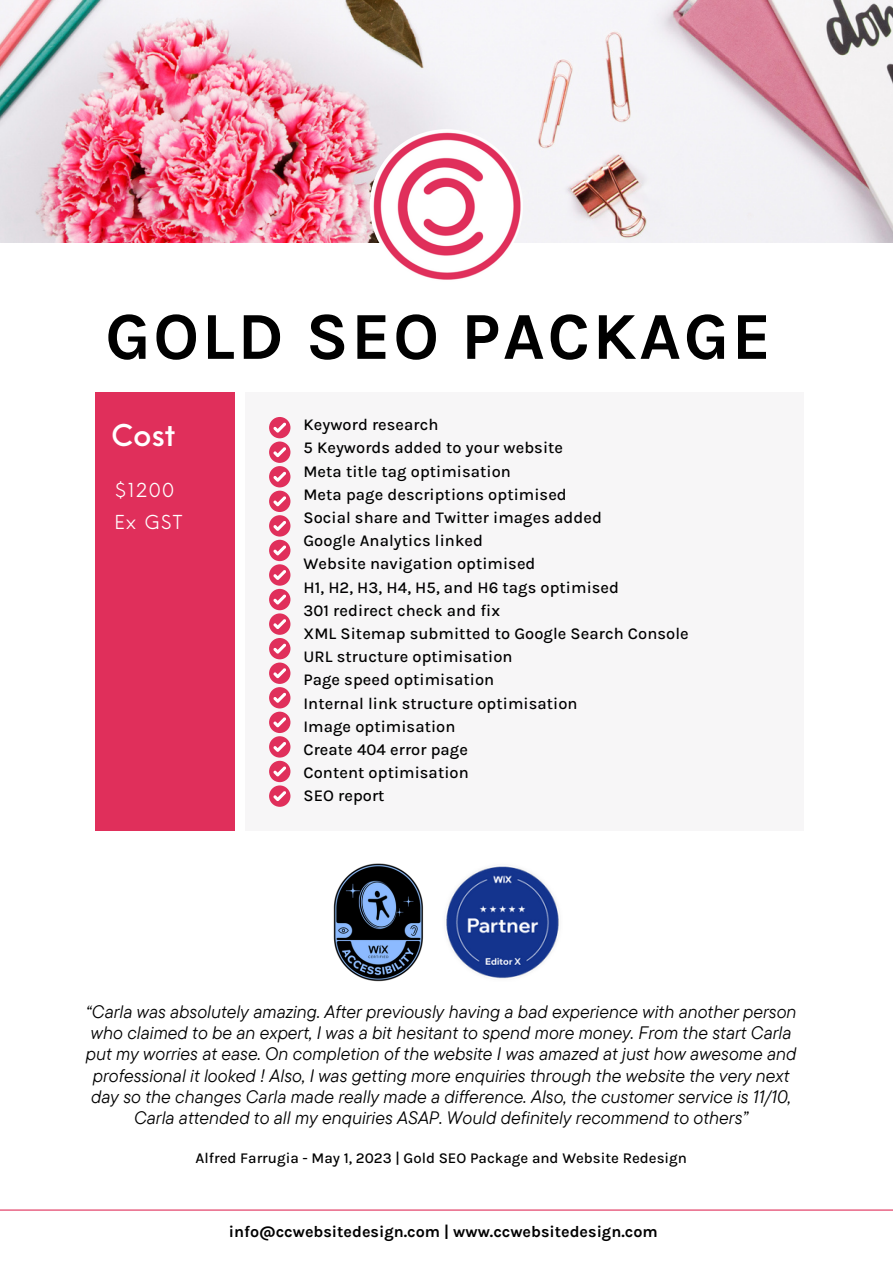
<style>
.page{position:relative;width:893px;height:1264px;background:#fff}
.page>*{position:absolute;margin:0;border:0;box-sizing:border-box;transform-origin:0 0}
.t1{font:700 67.05px "Karla";letter-spacing:.04em;color:#000}
.t2{font:500 29.25px "Neue Einstellung";color:#fff}
.t3{font:18.75px "Neue Einstellung";letter-spacing:.08em;color:#fff}
.t4{font:italic 18px/21.3px "TT Commons Pro";color:#000;text-align:center}
.t5{font:500 16.35px "Karla";letter-spacing:.005em;color:#000}
.t6{font:700 16.05px "Karla";color:#000}
.t7{font:500 15px "Karla";color:#000}
</style>
<div class="page">
<img style="left:0;top:0;width:892px;height:243px">
<hr style="left:0;top:1209px;width:892px;height:1px;background:#e02f5b">
<img style="left:369px;top:129px;width:154px;height:153px;border-radius:50%">
<img style="left:333px;top:863px;width:91px;height:119px">
<img style="left:446px;top:866px;width:113px;height:113px">
<div style="left:95px;top:392px;width:139px;height:438px;background:#e02f5b"></div>
<div style="left:245px;top:392px;width:558px;height:438px;background:#f7f6f7"></div>
<div style="left:269px;top:417px;width:21px;height:21px;background:#e02f5b;border-radius:50%"></div>
<svg style="left:273px;top:422px;width:13px;height:11px"></svg>
<div style="left:269px;top:490px;width:21px;height:22px;background:#e02f5b;border-radius:50%"></div>
<svg style="left:273px;top:496px;width:13px;height:10px"></svg>
<div style="left:269px;top:540px;width:21px;height:21px;background:#e02f5b;border-radius:50%"></div>
<svg style="left:273px;top:545px;width:13px;height:10px"></svg>
<div style="left:269px;top:564px;width:21px;height:21px;background:#e02f5b;border-radius:50%"></div>
<svg style="left:273px;top:570px;width:13px;height:10px"></svg>
<div style="left:269px;top:589px;width:21px;height:21px;background:#e02f5b;border-radius:50%"></div>
<svg style="left:273px;top:594px;width:13px;height:10px"></svg>
<div style="left:269px;top:441px;width:21px;height:22px;background:#e02f5b;border-radius:50%"></div>
<svg style="left:273px;top:447px;width:13px;height:10px"></svg>
<div style="left:269px;top:466px;width:21px;height:21px;background:#e02f5b;border-radius:50%"></div>
<svg style="left:273px;top:471px;width:13px;height:11px"></svg>
<div style="left:269px;top:515px;width:21px;height:21px;background:#e02f5b;border-radius:50%"></div>
<svg style="left:273px;top:521px;width:13px;height:10px"></svg>
<div style="left:269px;top:613px;width:21px;height:21px;background:#e02f5b;border-radius:50%"></div>
<svg style="left:273px;top:619px;width:13px;height:10px"></svg>
<div style="left:269px;top:687px;width:21px;height:21px;background:#e02f5b;border-radius:50%"></div>
<svg style="left:273px;top:692px;width:13px;height:11px"></svg>
<div style="left:269px;top:736px;width:21px;height:21px;background:#e02f5b;border-radius:50%"></div>
<svg style="left:273px;top:742px;width:13px;height:10px"></svg>
<div style="left:269px;top:760px;width:21px;height:22px;background:#e02f5b;border-radius:50%"></div>
<svg style="left:273px;top:766px;width:13px;height:10px"></svg>
<div style="left:269px;top:638px;width:21px;height:21px;background:#e02f5b;border-radius:50%"></div>
<svg style="left:273px;top:643px;width:13px;height:10px"></svg>
<div style="left:269px;top:662px;width:21px;height:22px;background:#e02f5b;border-radius:50%"></div>
<svg style="left:273px;top:668px;width:13px;height:10px"></svg>
<div style="left:269px;top:711px;width:21px;height:22px;background:#e02f5b;border-radius:50%"></div>
<svg style="left:273px;top:717px;width:13px;height:10px"></svg>
<div style="left:269px;top:785px;width:21px;height:21px;background:#e02f5b;border-radius:50%"></div>
<svg style="left:273px;top:791px;width:13px;height:10px"></svg>
<p class="t1" style="left:105px;top:297px;width:667px">GOLD SEO PACKAGE</p>
<p class="t2" style="left:111px;top:409px;width:66px">Cost</p>
<p class="t3" style="left:114px;top:473px;width:61px">$1200</p>
<p class="t3" style="left:114px;top:505px;width:70px">Ex GST</p>
<p class="t5" style="left:303px;top:415px;width:136px">Keyword research</p>
<p class="t5" style="left:303px;top:438px;width:261px">5 Keywords added to your website</p>
<p class="t5" style="left:303px;top:461px;width:209px">Meta title tag optimisation</p>
<p class="t5" style="left:303px;top:485px;width:265px">Meta page descriptions optimised</p>
<p class="t5" style="left:303px;top:508px;width:300px">Social share and Twitter images added</p>
<p class="t5" style="left:303px;top:531px;width:181px">Google Analytics linked</p>
<p class="t5" style="left:303px;top:554px;width:233px">Website navigation optimised</p>
<p class="t5" style="left:303px;top:577px;width:317px">H1, H2, H3, H4, H5, and H6 tags optimised</p>
<p class="t5" style="left:303px;top:600px;width:198px">301 redirect check and fix</p>
<p class="t5" style="left:303px;top:624px;width:387px">XML Sitemap submitted to Google Search Console</p>
<p class="t5" style="left:303px;top:647px;width:211px">URL structure optimisation</p>
<p class="t5" style="left:303px;top:670px;width:192px">Page speed optimisation</p>
<p class="t5" style="left:303px;top:693px;width:275px">Internal link structure optimisation</p>
<p class="t5" style="left:303px;top:716px;width:153px">Image optimisation</p>
<p class="t5" style="left:303px;top:740px;width:166px">Create 404 error page</p>
<p class="t5" style="left:303px;top:763px;width:167px">Content optimisation</p>
<p class="t5" style="left:303px;top:786px;width:83px">SEO report</p>
<p class="t4" style="left:86px;top:1000px;width:712px">“Carla was absolutely amazing. After previously having a bad experience with another person who claimed to be an expert, I was a bit hesitant to spend more money. From the start Carla put my worries at ease. On completion of the website I was amazed at just how awesome and professional it looked ! Also, I was getting more enquiries through the website the very next day so the changes Carla made really made a difference. Also, the customer service is 11/10, Carla attended to all my enquiries ASAP. Would definitely recommend to others”</p>
<p class="t7" style="left:195px;top:1148px;width:493px">Alfred Farrugia - May 1, 2023 | Gold SEO Package and Website Redesign</p>
<p class="t6" style="left:229px;top:1221px;width:430px">info@ccwebsitedesign.com | www.ccwebsitedesign.com</p>
</div>
